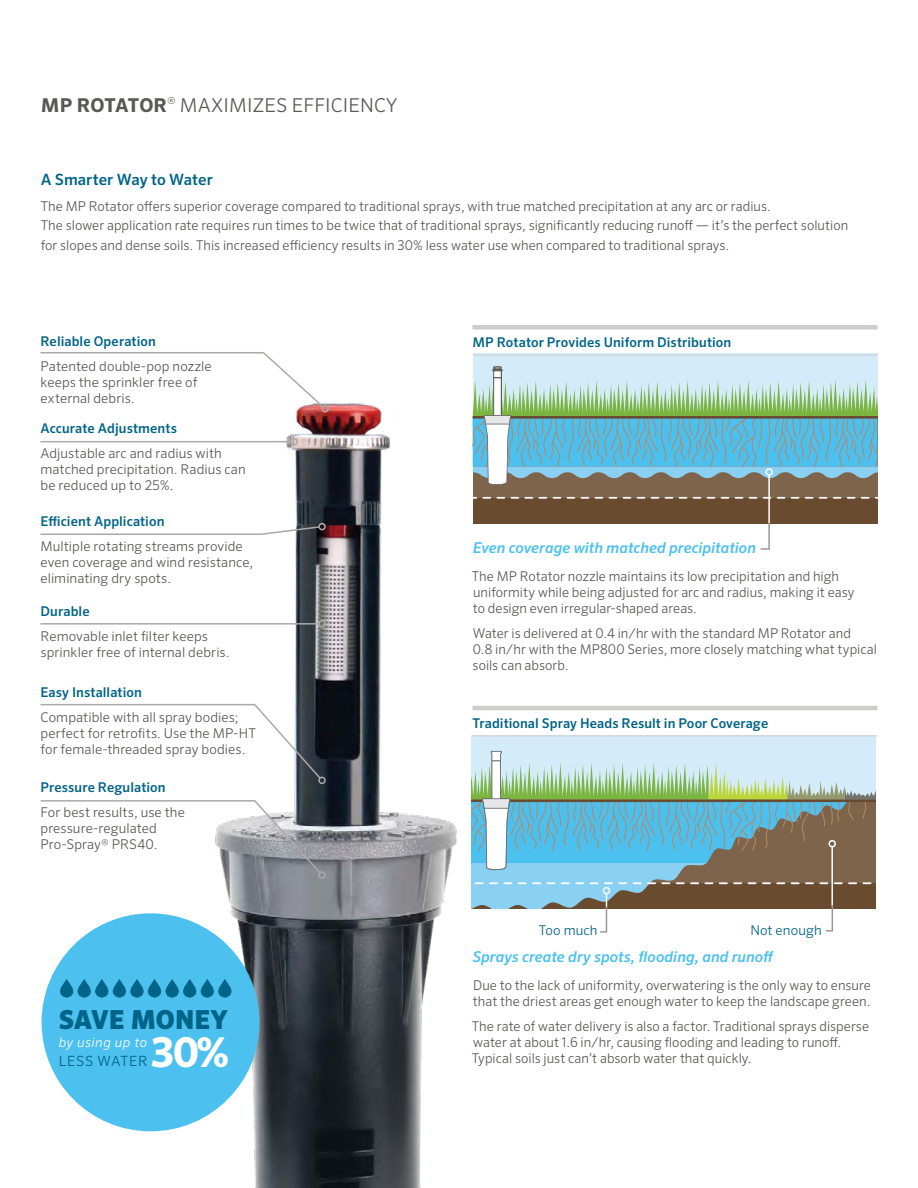
<style>
.page{position:relative;width:918px;height:1188px;background:#fff}
.page>*{position:absolute;margin:0;border:0;box-sizing:border-box;transform-origin:0 0}
.t1{font:700 41.25px "Sero Pro";color:#fff}
.t2{font:900 26.25px "Sero Pro";color:#006488}
.t3{font:300 19.05px "Sero Pro";letter-spacing:.01em;color:#585956}
.t4{font:500 15.6px "Sero Pro";color:#006488}
.t5{font:italic 500 15px "Sero Pro";color:#4cc0ef}
.t6{font:300 14.1px "Sero Pro";letter-spacing:.05em;color:#006488}
.t7{font:300 13.5px/16px "Sero Pro";letter-spacing:.005em;color:#585956}
.t8{font:500 13.5px "Sero Pro";letter-spacing:.005em;color:#006488}
.t9{font:300 13.5px "Sero Pro";letter-spacing:.01em;color:#006488}
.t10{font:italic 300 13.2px "Sero Pro";letter-spacing:.035em;color:#fff}
.s1{font-weight:700}
</style>
<div class="page">
<div style="left:473px;top:354px;width:405px;height:63px;background:#d4ecfa"></div>
<div style="left:471px;top:736px;width:405px;height:65px;background:#d4ecfa"></div>
<img style="left:198px;top:403px;width:280px;height:785px">
<svg style="left:40px;top:703px;width:282px;height:77px"></svg>
<div style="left:318px;top:777px;width:8px;height:7px;border:2px solid #aca9a7;border-radius:50%"></div>
<svg style="left:40px;top:799px;width:282px;height:76px"></svg>
<div style="left:318px;top:871px;width:8px;height:8px;border:2px solid #aca9a7;border-radius:50%"></div>
<hr style="left:40px;top:623px;width:279px;height:2px;background:#aca9a7">
<div style="left:318px;top:620px;width:8px;height:8px;border:2px solid #aca9a7;border-radius:50%"></div>
<hr style="left:41px;top:441px;width:250px;height:1px;background:#aca9a7">
<div style="left:290px;top:438px;width:8px;height:7px;border:2px solid #aca9a7;border-radius:50%"></div>
<svg style="left:40px;top:525px;width:281px;height:11px"></svg>
<div style="left:318px;top:523px;width:8px;height:7px;border:2px solid #aca9a7;border-radius:50%"></div>
<svg style="left:40px;top:352px;width:285px;height:57px"></svg>
<div style="left:321px;top:405px;width:8px;height:8px;border:2px solid #aca9a7;border-radius:50%"></div>
<div style="left:472px;top:325px;width:406px;height:5px;background:#cfcdcb"></div>
<hr style="left:472px;top:355px;width:406px;height:1px;background:#cfcdcb">
<hr style="left:472px;top:706px;width:406px;height:4px;background:#cfcdcb">
<hr style="left:472px;top:736px;width:406px;height:1px;background:#cfcdcb">
<svg style="left:472px;top:366px;width:406px;height:184px"></svg>
<svg style="left:471px;top:751px;width:405px;height:182px"></svg>
<div style="left:42px;top:913px;width:218px;height:218px;background:#4cc0ef;border-radius:50%"></div>
<svg style="left:60px;top:979px;width:172px;height:19px"></svg>
<h3 class="t3" style="left:41px;top:94px;width:358px"><span class="s1">MP ROTATOR</span><sup>®</sup> MAXIMIZES EFFICIENCY</h3>
<p class="t4" style="left:41px;top:170px;width:174px">A Smarter Way to Water</p>
<p class="t7" style="left:41px;top:196px;width:809px;line-height:19.5px">The MP Rotator offers superior coverage compared to traditional sprays, with true matched precipitation at any arc or radius.<br>The slower application rate requires run times to be twice that of traditional sprays, significantly reducing runoff — it’s the perfect solution for slopes and dense soils. This increased efficiency results in 30% less water use when compared to traditional sprays.</p>
<p class="t8" style="left:40px;top:333px;width:117px">Reliable Operation</p>
<p class="t7" style="left:40px;top:358px;width:173px">Patented double-pop nozzle keeps the sprinkler free of external debris.</p>
<p class="t8" style="left:40px;top:420px;width:138px">Accurate Adjustments</p>
<p class="t7" style="left:40px;top:445px;width:207px">Adjustable arc and radius with matched precipitation. Radius can be reduced up to 25%.</p>
<p class="t8" style="left:40px;top:513px;width:125px">Efficient Application</p>
<p class="t7" style="left:40px;top:538px;width:214px">Multiple rotating streams provide even coverage and wind resistance, eliminating dry spots.</p>
<p class="t8" style="left:40px;top:603px;width:51px">Durable</p>
<p class="t7" style="left:40px;top:628px;width:190px">Removable inlet filter keeps sprinkler free of internal debris.</p>
<p class="t8" style="left:40px;top:684px;width:103px">Easy Installation</p>
<p class="t7" style="left:40px;top:709px;width:217px">Compatible with all spray bodies; perfect for retrofits. Use the MP-HT for female-threaded spray bodies.</p>
<p class="t8" style="left:40px;top:779px;width:127px">Pressure Regulation</p>
<p class="t7" style="left:40px;top:804px;width:146px">For best results, use the pressure-regulated<br>Pro-Spray® PRS40.</p>
<h2 class="t2" style="left:59px;top:1003px;width:171px">SAVE MONEY</h2>
<p class="t6" style="left:59px;top:1053px;width:90px">LESS WATER</p>
<p class="t10" style="left:59px;top:1034px;width:90px">by using up to</p>
<h1 class="t1" style="left:151px;top:1027px;width:80px">30%</h1>
<p class="t8" style="left:472px;top:334px;width:260px">MP Rotator Provides Uniform Distribution</p>
<p class="t5" style="left:473px;top:539px;width:285px">Even coverage with matched precipitation</p>
<p class="t7" style="left:472px;top:568px;width:384px">The MP Rotator nozzle maintains its low precipitation and high uniformity while being adjusted for arc and radius, making it easy to design even irregular-shaped areas.</p>
<p class="t7" style="left:473px;top:625px;width:406px">Water is delivered at 0.4 in/hr with the standard MP Rotator and<br>0.8 in/hr with the MP800 Series, more closely matching what typical soils can absorb.</p>
<p class="t8" style="left:472px;top:715px;width:297px">Traditional Spray Heads Result in Poor Coverage</p>
<p class="t9" style="left:539px;top:923px;width:60px">Too much</p>
<p class="t9" style="left:750px;top:923px;width:73px">Not enough</p>
<p class="t5" style="left:472px;top:948px;width:303px">Sprays create dry spots, flooding, and runoff</p>
<p class="t7" style="left:473px;top:977px;width:400px">Due to the lack of uniformity, overwatering is the only way to ensure that the driest areas get enough water to keep the landscape green.</p>
<p class="t7" style="left:472px;top:1018px;width:399px">The rate of water delivery is also a factor. Traditional sprays disperse water at about 1.6 in/hr, causing flooding and leading to runoff.<br>Typical soils just can’t absorb water that quickly.</p>
</div>
